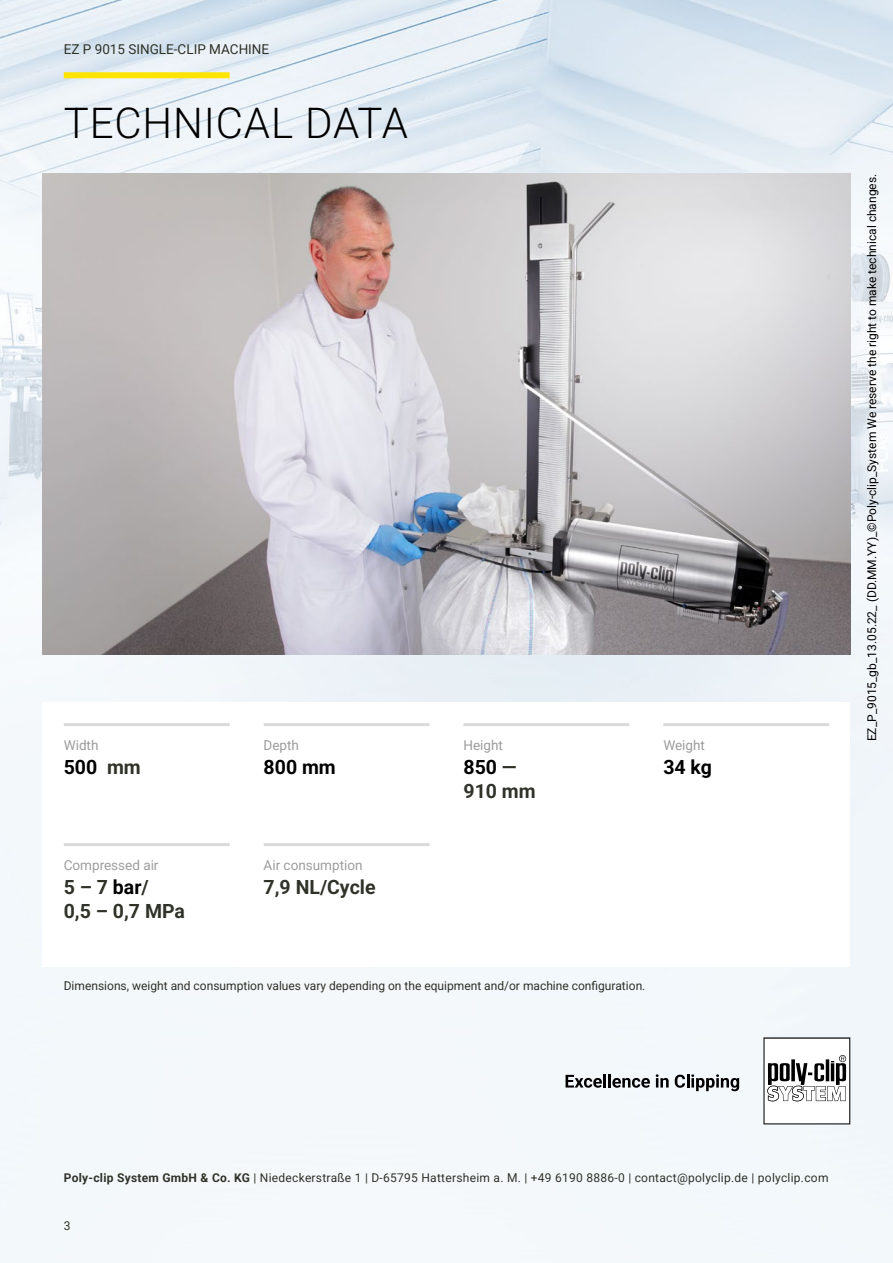
<style>
.page{position:relative;width:893px;height:1263px;background:#fff}
.page>*{position:absolute;margin:0;border:0;box-sizing:border-box;transform-origin:0 0}
.t1{font:300 42px "Roboto";letter-spacing:.02em;color:#000}
.t2{font:700 19.5px/24px "Roboto";color:#2f3229}
.t3{font:700 19.5px "Roboto";color:#000}
.t4{font:13.5px "Roboto";color:#9d9d9d}
.t5{font:13.5px "Roboto";color:#2f3229}
.t6{font:12px "Roboto";letter-spacing:.02em;color:#2f3229}
.t7{font:12px "Roboto";color:#2f3229}
.t8{font:12px "Roboto";color:#000}
.s1{color:#2f3229}
.s2{color:#000}
.s3{font-weight:700}
</style>
<div class="page">
<img style="left:0;top:0;width:893px;height:1263px">
<div style="left:43px;top:702px;width:807px;height:264px;background:#fff"></div>
<svg style="left:763px;top:1037px;width:87px;height:87px"></svg>
<svg style="left:566px;top:1074px;width:84px;height:14px"></svg>
<svg style="left:656px;top:1074px;width:13px;height:13px"></svg>
<svg style="left:675px;top:1074px;width:64px;height:17px"></svg>
<img style="left:43px;top:174px;width:807px;height:480px">
<div style="left:64px;top:72px;width:166px;height:6px;background:#ffe400"></div>
<hr style="left:64px;top:723px;width:166px;height:3px;background:#dadada">
<hr style="left:64px;top:843px;width:166px;height:3px;background:#dadada">
<hr style="left:264px;top:723px;width:165px;height:3px;background:#dadada">
<hr style="left:264px;top:843px;width:165px;height:3px;background:#dadada">
<hr style="left:463px;top:723px;width:166px;height:3px;background:#dadada">
<hr style="left:663px;top:723px;width:166px;height:3px;background:#dadada">
<p class="t5" style="left:64px;top:40px;width:207px">EZ P 9015 SINGLE-CLIP MACHINE</p>
<h1 class="t1" style="left:64px;top:93px;width:346px">TECHNICAL DATA</h1>
<p class="t4" style="left:64px;top:736px;width:36px">Width</p>
<h2 class="t3" style="left:64px;top:753px;width:79px">500 <span class="s1">mm</span></h2>
<p class="t4" style="left:264px;top:736px;width:37px">Depth</p>
<h2 class="t3" style="left:264px;top:753px;width:74px">800 mm</h2>
<p class="t4" style="left:463px;top:736px;width:41px">Height</p>
<h2 class="t2" style="left:463px;top:754px;width:74px"><span class="s2">850</span> —<br>910 mm</h2>
<p class="t4" style="left:663px;top:736px;width:43px">Weight</p>
<h2 class="t3" style="left:663px;top:753px;width:50px">34 kg</h2>
<p class="t4" style="left:64px;top:856px;width:96px">Compressed air</p>
<h2 class="t2" style="left:64px;top:874px;width:123px">5 – 7 <span class="s2">bar</span>/<br>0,5 – 0,7 MPa</h2>
<p class="t4" style="left:264px;top:856px;width:100px">Air consumption</p>
<h2 class="t2" style="left:264px;top:874px;width:113px">7,9 NL/Cycle</h2>
<p class="t7" style="left:64px;top:977px;width:583px">Dimensions, weight and consumption values vary depending on the equipment and/or machine configuration.</p>
<p class="t8" style="left:863px;top:741px;width:569px;rotate:-90deg">EZ_P_9015_gb_13.05.22_ (DD.MM.YY)_©Poly-clip_System We reserve the right to make technical changes.</p>
<p class="t6" style="left:64px;top:1169px;width:766px"><span class="s3">Poly-clip System GmbH &amp; Co. KG</span> | Niedeckerstraße 1 | D-65795 Hattersheim a. M. | +49 6190 8886-0 | contact@polyclip.de | polyclip.com</p>
<p class="t7" style="left:64px;top:1217px;width:8px">3</p>
</div>
